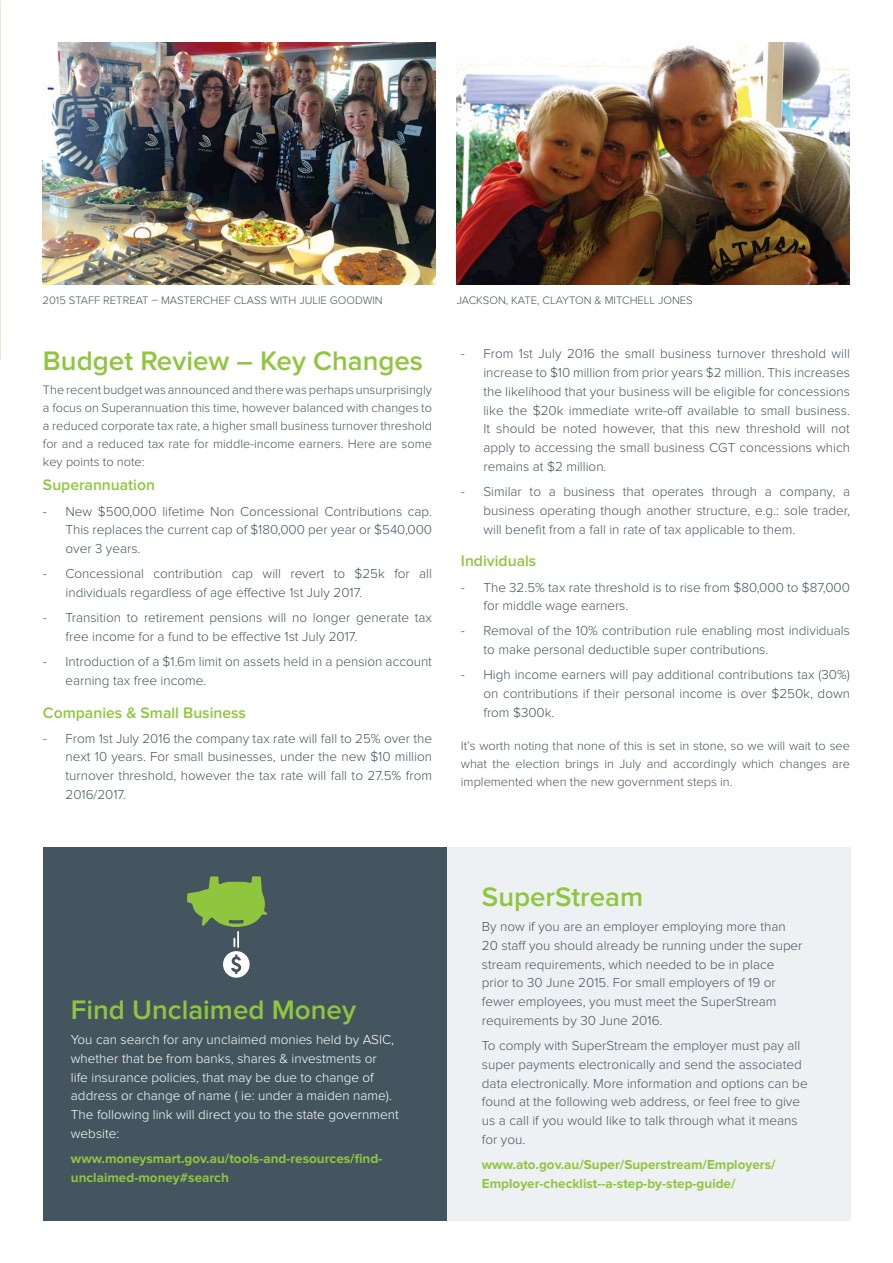
<style>
.page{position:relative;width:893px;height:1263px;background:#fff}
.page>*{position:absolute;margin:0;border:0;box-sizing:border-box;transform-origin:0 0}
.t1{font:600 27.75px "Proxima Nova";color:#8fc63e}
.t2{font:600 15.75px "Proxima Nova";color:#8fc63e}
.t3{font:300 13.5px/18.8px "Proxima Nova";color:#45555f}
.t4{font:300 13.5px/18.8px "Proxima Nova";color:#fff}
.t5{font:700 13.5px/18.8px "Proxima Nova";color:#8fc63e}
.t6{font:300 12.75px/18px "Proxima Nova";color:#45555f;text-align:justify}
.t7{font:300 11.25px "Proxima Nova";color:#45555f}
</style>
<div class="page">
<div style="left:433px;top:847px;width:417px;height:373px;background:#eef1f4"></div>
<div style="left:43px;top:847px;width:403px;height:373px;background:#45555f"></div>
<svg style="left:187px;top:876px;width:81px;height:102px"></svg>
<img style="left:42px;top:43px;width:393px;height:242px">
<img style="left:457px;top:43px;width:392px;height:242px">
<p class="t7" style="left:43px;top:294px;width:342px">2015 STAFF RETREAT – MASTERCHEF CLASS WITH JULIE GOODWIN</p>
<p class="t7" style="left:457px;top:294px;width:237px">JACKSON, KATE, CLAYTON &amp; MITCHELL JONES</p>
<h1 class="t1" style="left:43px;top:344px;width:382px">Budget Review – Key Changes</h1>
<p class="t6" style="left:43px;top:381px;width:391px">The recent budget was announced and there was perhaps unsurprisingly a focus on Superannuation this time, however balanced with changes to a reduced corporate tax rate, a higher small business turnover threshold for and a reduced tax rate for middle-income earners. Here are some key points to note:</p>
<p class="t2" style="left:43px;top:476px;width:114px">Superannuation</p>
<p class="t3" style="left:65px;top:502px;width:368px;text-align:justify;text-indent:-23px">- New $500,000 lifetime Non Concessional Contributions cap.<br>This replaces the current cap of $180,000 per year or $540,000 over 3 years.</p>
<p class="t3" style="left:65px;top:564px;width:368px;text-indent:-23px">- Concessional contribution cap will revert to $25k for all individuals regardless of age effective 1st July 2017.</p>
<p class="t3" style="left:65px;top:608px;width:368px;text-indent:-23px">- Transition to retirement pensions will no longer generate tax free income for a fund to be effective 1st July 2017.</p>
<p class="t3" style="left:65px;top:652px;width:368px;text-indent:-23px">- Introduction of a $1.6m limit on assets held in a pension account earning tax free income.</p>
<p class="t2" style="left:43px;top:703px;width:205px">Companies &amp; Small Business</p>
<p class="t3" style="left:65px;top:729px;width:368px;text-align:justify;text-indent:-23px">- From 1st July 2016 the company tax rate will fall to 25% over the next 10 years. For small businesses, under the new $10 million turnover threshold, however the tax rate will fall to 27.5% from 2016/2017.</p>
<p class="t3" style="left:483px;top:345px;width:368px;text-align:justify;text-indent:-23px">- From 1st July 2016 the small business turnover threshold will increase to $10 million from prior years $2 million. This increases the likelihood that your business will be eligible for concessions like the $20k immediate write-off available to small business.<br>It should be noted however, that this new threshold will not apply to accessing the small business CGT concessions which remains at $2 million.</p>
<p class="t3" style="left:483px;top:482px;width:368px;text-align:justify;text-indent:-23px">- Similar to a business that operates through a company, a business operating though another structure, e.g.: sole trader, will benefit from a fall in rate of tax applicable to them.</p>
<p class="t2" style="left:461px;top:552px;width:77px">Individuals</p>
<p class="t3" style="left:483px;top:578px;width:368px;text-indent:-23px">- The 32.5% tax rate threshold is to rise from $80,000 to $87,000 for middle wage earners.</p>
<p class="t3" style="left:483px;top:622px;width:368px;text-indent:-23px">- Removal of the 10% contribution rule enabling most individuals to make personal deductible super contributions.</p>
<p class="t3" style="left:483px;top:666px;width:368px;text-align:justify;text-indent:-23px">- High income earners will pay additional contributions tax (30%) on contributions if their personal income is over $250k, down from $300k.</p>
<p class="t6" style="left:461px;top:737px;width:391px">It’s worth noting that none of this is set in stone, so we will wait to see what the election brings in July and accordingly which changes are implemented when the new government steps in.</p>
<h1 class="t1" style="left:71px;top:994px;width:287px">Find Unclaimed Money</h1>
<p class="t4" style="left:71px;top:1030px;width:329px">You can search for any unclaimed monies held by ASIC, whether that be from banks, shares &amp; investments or<br>life insurance policies, that may be due to change of address or change of name ( ie: under a maiden name).<br>The following link will direct you to the state government website:</p>
<p class="t5" style="left:71px;top:1149px;width:313px">www.moneysmart.gov.au/tools-and-resources/find&shy;unclaimed-money#search</p>
<h1 class="t1" style="left:482px;top:881px;width:163px">SuperStream</h1>
<p class="t3" style="left:482px;top:917px;width:322px">By now if you are an employer employing more than 20 staff you should already be running under the super stream requirements, which needed to be in place prior to 30 June 2015. For small employers of 19 or fewer employees, you must meet the SuperStream requirements by 30 June 2016.</p>
<p class="t3" style="left:482px;top:1036px;width:327px">To comply with SuperStream the employer must pay all super payments electronically and send the associated data electronically. More information and options can be found at the following web address, or feel free to give us a call if you would like to talk through what it means for you.</p>
<p class="t5" style="left:482px;top:1155px;width:295px">www.ato.gov.au/Super/Superstream/Employers/<br>Employer-checklist--a-step-by-step-guide/</p>
</div>
